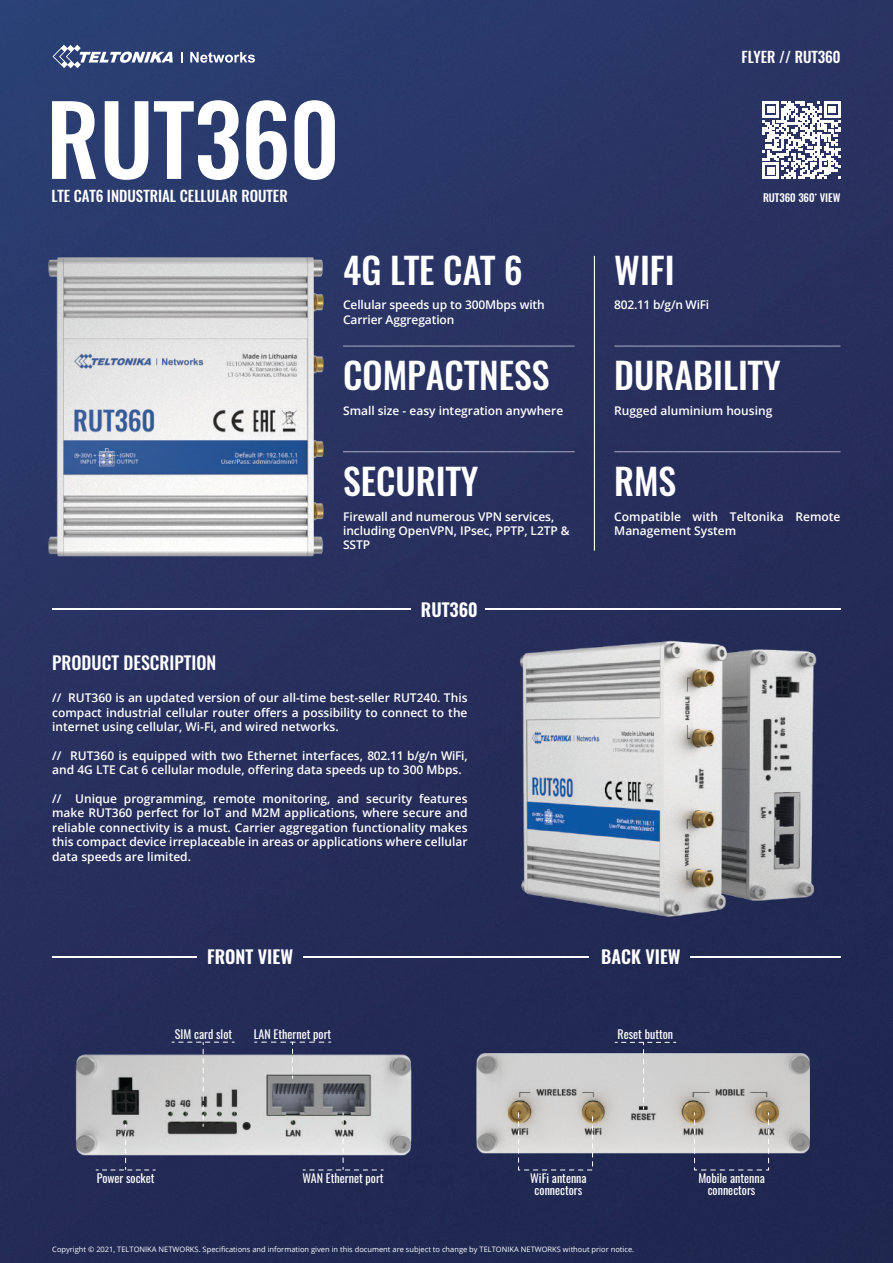
<style>
.page{position:relative;width:893px;height:1263px;background:#fff}
.page>*{position:absolute;margin:0;border:0;box-sizing:border-box;transform-origin:0 0}
.t1{font:500 96px "Oswald";color:#fff}
.t2{font:500 36px "Oswald";color:#fff}
.t3{font:600 18px "Oswald";color:#fff}
.t4{font:500 18px "Oswald";color:#fff}
.t5{font:500 15px "Oswald";color:#fff}
.t6{font:600 12px/14.4px "Open Sans";color:#fff}
.t7{font:12px/12px "Oswald";color:#fff;text-align:center}
.t8{font:600 12px "Open Sans";letter-spacing:-.025em;color:#fff}
.t9{font:500 10.65px "Oswald";color:#fff}
.t10{font:7.5px "Open Sans";color:#fff}
</style>
<div class="page">
<img style="left:0;top:0;width:893px;height:1263px">
<svg style="left:53px;top:45px;width:120px;height:23px"></svg>
<svg style="left:181px;top:52px;width:2px;height:11px"></svg>
<svg style="left:190px;top:52px;width:65px;height:11px"></svg>
<hr style="left:594px;top:256px;width:1px;height:295px;background:#fff">
<hr style="left:343px;top:346px;width:232px;height:1px;background:#fff">
<hr style="left:343px;top:451px;width:232px;height:1px;background:#fff">
<hr style="left:614px;top:346px;width:226px;height:1px;background:#fff">
<hr style="left:614px;top:451px;width:226px;height:1px;background:#fff">
<hr style="left:52px;top:608px;width:359px;height:1px;background:#fff">
<svg style="left:763px;top:101px;width:77px;height:78px"></svg>
<img style="left:197px;top:563px;width:696px;height:373px">
<img style="left:0;top:252px;width:475px;height:310px">
<img style="left:348px;top:902px;width:545px;height:319px">
<img style="left:4px;top:936px;width:481px;height:271px">
<svg style="left:172px;top:1042px;width:62px;height:84px;background:#a7a8ae"></svg>
<svg style="left:255px;top:1042px;width:76px;height:36px;background:#9194a2"></svg>
<svg style="left:96px;top:1124px;width:59px;height:46px;background:#9a9ca9"></svg>
<svg style="left:303px;top:1113px;width:80px;height:57px;background:#a8aab4"></svg>
<div style="left:518px;top:1112px;width:75px;height:58px;border:1px dashed #fff"></div>
<svg style="left:694px;top:1113px;width:75px;height:58px;background:#9c9ca5"></svg>
<svg style="left:615px;top:1042px;width:61px;height:67px;background:#b4b5bc"></svg>
<h1 class="t1" style="left:46px;top:73px;width:294px">RUT360</h1>
<p class="t5" style="left:52px;top:186px;width:238px">LTE CAT6 INDUSTRIAL CELLULAR ROUTER</p>
<p class="t5" style="left:741px;top:46px;width:100px">FLYER // RUT360</p>
<p class="t9" style="left:763px;top:190px;width:79px">RUT360 360 VIEW</p>
<h2 class="t2" style="left:343px;top:245px;width:181px">4G LTE CAT 6</h2>
<h2 class="t2" style="left:614px;top:245px;width:62px">WIFI</h2>
<p class="t6" style="left:343px;top:298px;width:203px">Cellular speeds up to 300Mbps with<br>Carrier Aggregation</p>
<p class="t8" style="left:614px;top:297px;width:96px">802.11 b/g/n WiFi</p>
<h2 class="t2" style="left:343px;top:351px;width:208px">COMPACTNESS</h2>
<h2 class="t2" style="left:614px;top:351px;width:168px">DURABILITY</h2>
<p class="t6" style="left:343px;top:403px;width:222px">Small size - easy integration anywhere</p>
<p class="t6" style="left:614px;top:403px;width:160px">Rugged aluminium housing</p>
<h2 class="t2" style="left:343px;top:456px;width:137px">SECURITY</h2>
<p class="t6" style="left:343px;top:509px;width:228px">Firewall and numerous VPN services, including OpenVPN, IPsec, PPTP, L2TP &amp;<br>SSTP</p>
<h3 class="t3" style="left:421px;top:597px;width:58px">RUT360</h3>
<h2 class="t2" style="left:614px;top:456px;width:64px">RMS</h2>
<p class="t6" style="left:614px;top:509px;width:228px">Compatible with Teltonika Remote<br>Management System</p>
<h3 class="t4" style="left:52px;top:650px;width:166px">PRODUCT DESCRIPTION</h3>
<p class="t6" style="left:52px;top:690px;width:417px;text-align:justify">// RUT360 is an updated version of our all-time best-seller RUT240. This compact industrial cellular router offers a possibility to connect to the internet using cellular, Wi-Fi, and wired networks.</p>
<p class="t6" style="left:52px;top:748px;width:417px">// RUT360 is equipped with two Ethernet interfaces, 802.11 b/g/n WiFi, and 4G LTE Cat 6 cellular module, offering data speeds up to 300 Mbps.</p>
<p class="t6" style="left:52px;top:791px;width:417px;text-align:justify">// Unique programming, remote monitoring, and security features make RUT360 perfect for IoT and M2M applications, where secure and reliable connectivity is a must. Carrier aggregation functionality makes this compact device irreplaceable in areas or applications where cellular data speeds are limited.</p>
<h3 class="t3" style="left:207px;top:944px;width:87px">FRONT VIEW</h3>
<h3 class="t3" style="left:601px;top:944px;width:81px">BACK VIEW</h3>
<p class="t7" style="left:175px;top:1026px;width:59px">SIM card slot</p>
<p class="t7" style="left:254px;top:1026px;width:79px">LAN Ethernet port</p>
<p class="t7" style="left:97px;top:1171px;width:59px">Power socket</p>
<p class="t7" style="left:303px;top:1171px;width:82px">WAN Ethernet port</p>
<p class="t7" style="left:617px;top:1027px;width:57px">Reset button</p>
<p class="t7" style="left:530px;top:1171px;width:58px">WiFi antenna connectors</p>
<p class="t7" style="left:698px;top:1171px;width:68px">Mobile antenna connectors</p>
<p class="t10" style="left:52px;top:1244px;width:583px">Copyright © 2021, TELTONIKA NETWORKS. Specifications and information given in this document are subject to change by TELTONIKA NETWORKS without prior notice.</p>
</div>
